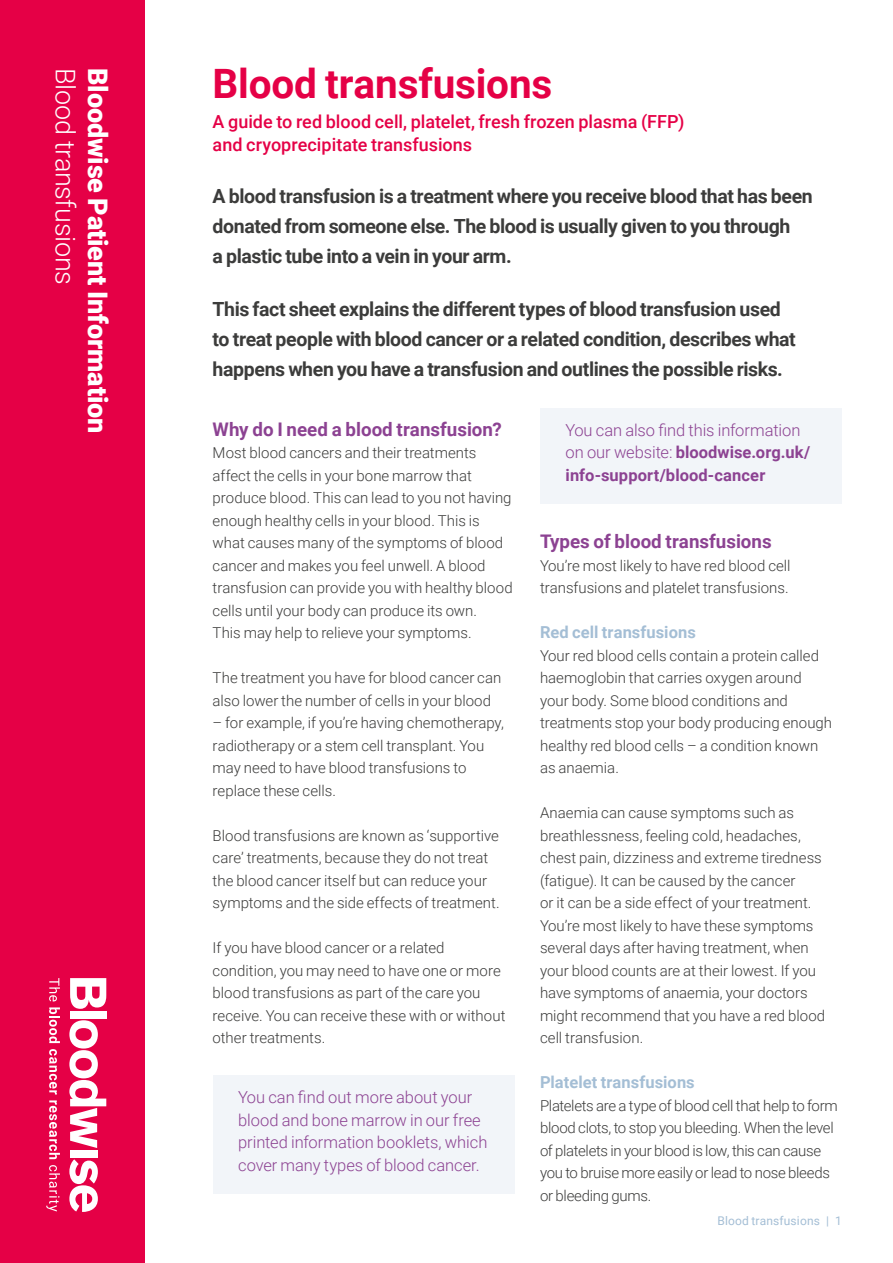
<style>
.page{position:relative;width:893px;height:1263px;background:#fff}
.page>*{position:absolute;margin:0;border:0;box-sizing:border-box;transform-origin:0 0}
.t1{font:700 40.5px "Roboto";letter-spacing:-.005em;color:#e50046}
.t2{font:900 27px "Roboto";letter-spacing:-.005em;color:#fff}
.t3{font:300 27px "Roboto";letter-spacing:-.01em;color:#fff}
.t4{font:700 19.5px/30px "Roboto";letter-spacing:-.02em;color:#3c3c3b}
.t5{font:700 18.75px "Roboto";color:#8c4292}
.t6{font:500 18px/22.5px "Roboto";color:#e50046}
.t7{font:300 16.5px/22.5px "Roboto";letter-spacing:-.005em;color:#8c4292}
.t8{font:700 16.5px "Roboto";letter-spacing:.005em;color:#a4bed5}
.t9{font:300 15px/22.5px "Roboto";color:#3c3c3b}
.t10{font:300 15px/22.5px "Roboto";letter-spacing:-.02em;color:#3c3c3b}
.t11{font:12px "Roboto";letter-spacing:.015em;color:#a4bed5}
.s1{font-weight:700}
</style>
<div class="page">
<div style="left:0;top:0;width:145px;height:1263px;background:#e50046"></div>
<div style="left:213px;top:1076px;width:301px;height:118px;background:#f2f5f9"></div>
<div style="left:540px;top:408px;width:302px;height:96px;background:#f2f5f9"></div>
<svg style="left:70px;top:978px;width:36px;height:31px"></svg>
<div style="left:70px;top:1011px;width:36px;height:7px;background:#fff"></div>
<div style="left:70px;top:1150px;width:27px;height:8px;background:#fff"></div>
<svg style="left:69px;top:1020px;width:37px;height:128px"></svg>
<svg style="left:69px;top:1159px;width:29px;height:53px"></svg>
<svg style="left:49px;top:978px;width:11px;height:23px"></svg>
<svg style="left:49px;top:1007px;width:11px;height:36px"></svg>
<svg style="left:49px;top:1049px;width:8px;height:45px"></svg>
<svg style="left:49px;top:1100px;width:11px;height:59px"></svg>
<svg style="left:46px;top:1165px;width:14px;height:46px"></svg>
<h2 class="t3" style="left:84px;top:68px;width:218px;rotate:90deg">Blood transfusions</h2>
<h2 class="t2" style="left:117px;top:68px;width:367px;rotate:90deg">Bloodwise Patient Information</h2>
<h1 class="t1" style="left:213px;top:55px;width:341px">Blood transfusions</h1>
<p class="t6" style="left:213px;top:110px;width:473px">A guide to red blood cell, platelet, fresh frozen plasma (FFP) and cryoprecipitate transfusions</p>
<p class="t4" style="left:213px;top:180px;width:602px">A blood transfusion is a treatment where you receive blood that has been donated from someone else. The blood is usually given to you through<br>a plastic tube into a vein in your arm.</p>
<p class="t4" style="left:213px;top:293px;width:585px">This fact sheet explains the different types of blood transfusion used to treat people with blood cancer or a related condition, describes what happens when you have a transfusion and outlines the possible risks.</p>
<h1 class="t5" style="left:213px;top:416px;width:291px">Why do I need a blood transfusion?</h1>
<p class="t9" style="left:213px;top:441px;width:302px">Most blood cancers and their treatments affect the cells in your bone marrow that produce blood. This can lead to you not having enough healthy cells in your blood. This is what causes many of the symptoms of blood cancer and makes you feel unwell. A blood transfusion can provide you with healthy blood cells until your body can produce its own.<br>This may help to relieve your symptoms.</p>
<p class="t9" style="left:213px;top:666px;width:290px">The treatment you have for blood cancer can also lower the number of cells in your blood</p>
<p class="t9" style="left:213px;top:711px;width:293px">– for example, if you’re having chemotherapy, radiotherapy or a stem cell transplant. You may need to have blood transfusions to replace these cells.</p>
<p class="t9" style="left:213px;top:823px;width:289px">Blood transfusions are known as ‘supportive care’ treatments, because they do not treat the blood cancer itself but can reduce your symptoms and the side effects of treatment.</p>
<p class="t9" style="left:213px;top:936px;width:294px">If you have blood cancer or a related condition, you may need to have one or more blood transfusions as part of the care you receive. You can receive these with or without other treatments.</p>
<p class="t7" style="left:238px;top:1085px;width:251px">You can find out more about your blood and bone marrow in our free printed information booklets, which cover many types of blood cancer.</p>
<p class="t7" style="left:566px;top:418px;width:246px">You can also find this information on our website: <span class="s1">bloodwise.org.uk/ info-support/blood-cancer</span></p>
<h1 class="t5" style="left:540px;top:528px;width:233px">Types of blood transfusions</h1>
<p class="t9" style="left:540px;top:553px;width:252px">You’re most likely to have red blood cell transfusions and platelet transfusions.</p>
<p class="t8" style="left:540px;top:621px;width:157px">Red cell transfusions</p>
<p class="t9" style="left:540px;top:643px;width:294px">Your red blood cells contain a protein called haemoglobin that carries oxygen around your body. Some blood conditions and treatments stop your body producing enough healthy red blood cells – a condition known as anaemia.</p>
<p class="t9" style="left:540px;top:801px;width:287px">Anaemia can cause symptoms such as breathlessness, feeling cold, headaches, chest pain, dizziness and extreme tiredness (fatigue). It can be caused by the cancer<br>or it can be a side effect of your treatment.<br>You’re most likely to have these symptoms several days after having treatment, when your blood counts are at their lowest. If you have symptoms of anaemia, your doctors might recommend that you have a red blood cell transfusion.</p>
<p class="t8" style="left:540px;top:1071px;width:156px">Platelet transfusions</p>
<p class="t10" style="left:540px;top:1093px;width:299px">Platelets are a type of blood cell that help to form blood clots, to stop you bleeding. When the level of platelets in your blood is low, this can cause you to bruise more easily or lead to nose bleeds or bleeding gums.</p>
<p class="t11" style="left:717px;top:1212px;width:126px">Blood transfusions | 1</p>
</div>
